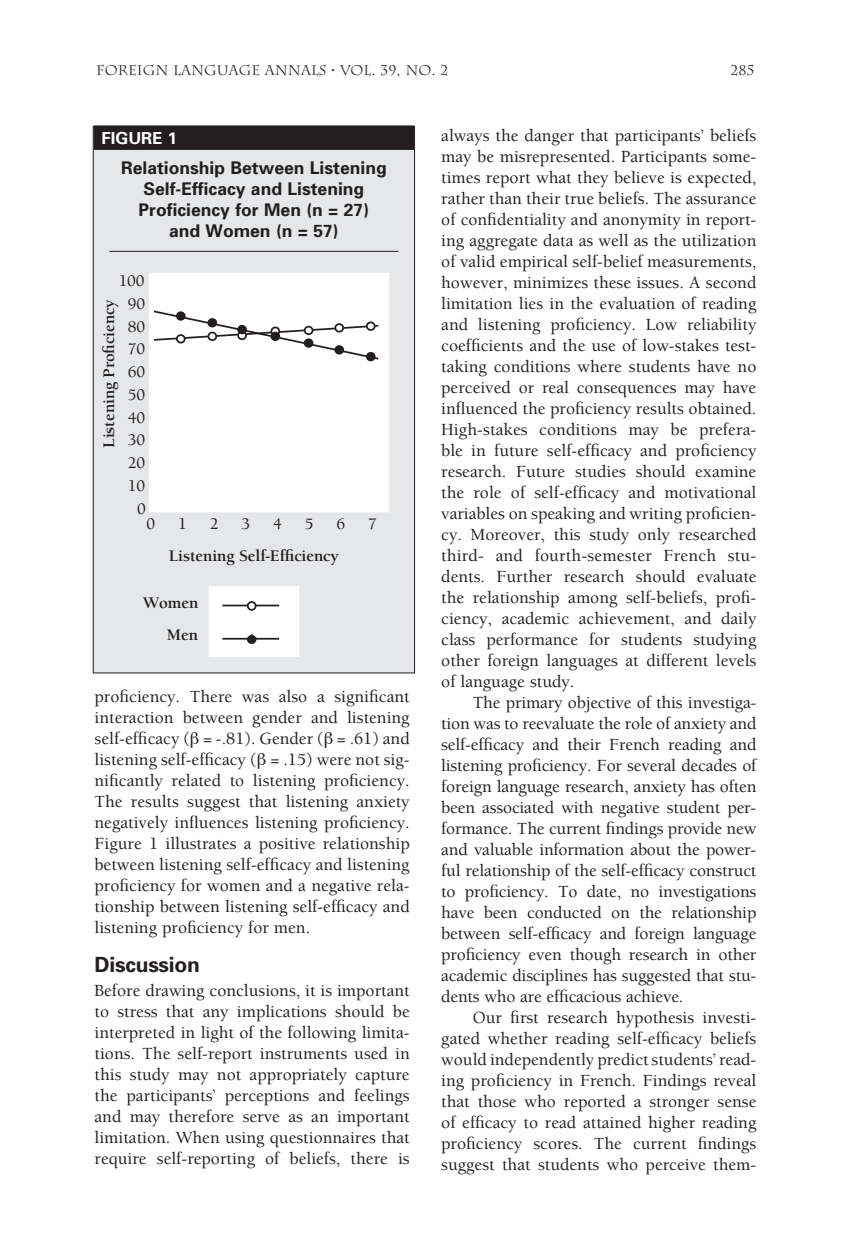
<style>
.page{position:relative;width:851px;height:1260px;background:#fff}
.page>*{position:absolute;margin:0;border:0;box-sizing:border-box;transform-origin:0 0}
.t1{font:700 21px "Univers";letter-spacing:-.01em;color:#231f20}
.t2{font:500 17.5px/21px "Berkeley";color:#231f20;text-align:justify}
.t3{font:700 17.5px/21px "Univers";color:#231f20;text-align:center}
.t4{font:700 16.62px/31.5px "Berkeley";letter-spacing:-.01em;color:#231f20;text-align:right}
.t5{font:500 16.62px/22.8px "Berkeley";letter-spacing:-.01em;color:#231f20;text-align:right}
.t6{font:700 16.62px "Univers";color:#fff}
.t7{font:14px "Charlemagne";color:#231f20}
</style>
<div class="page">
<div style="left:93px;top:126px;width:321px;height:547px;background:#e6e7e9"></div>
<div style="left:94px;top:125px;width:320px;height:25px;background:#231f20"></div>
<hr style="left:109px;top:251px;width:289px;height:1px;background:#231f20">
<div style="left:209px;top:587px;width:90px;height:70px;background:#fff"></div>
<div style="left:209px;top:586px;width:90px;height:71px;border:1px solid #fff"></div>
<hr style="left:222px;top:605px;width:57px;height:1px;background:#231f20">
<hr style="left:222px;top:638px;width:57px;height:2px;background:#231f20">
<div style="left:150px;top:273px;width:238px;height:239px;background:#fff"></div>
<div style="left:149px;top:273px;width:240px;height:239px;border:1px solid #fff"></div>
<svg style="left:154px;top:310px;width:225px;height:51px"></svg>
<div style="left:177px;top:335px;width:8px;height:8px;background:#fff;border-radius:50%"></div>
<div style="left:176px;top:334px;width:10px;height:10px;border:2px solid #231f20;border-radius:50%"></div>
<div style="left:208px;top:333px;width:8px;height:7px;background:#fff;border-radius:50%"></div>
<div style="left:207px;top:332px;width:10px;height:9px;border:2px solid #231f20;border-radius:50%"></div>
<svg style="left:238px;top:332px;width:8px;height:7px"></svg>
<div style="left:237px;top:331px;width:10px;height:9px;border:2px solid #231f20;border-radius:50%"></div>
<div style="left:270px;top:327px;width:10px;height:9px;border:2px solid #231f20;border-radius:50%"></div>
<div style="left:304px;top:327px;width:8px;height:7px;background:#fff;border-radius:50%"></div>
<div style="left:304px;top:326px;width:9px;height:9px;border:2px solid #231f20;border-radius:50%"></div>
<div style="left:335px;top:324px;width:8px;height:8px;background:#fff;border-radius:50%"></div>
<div style="left:334px;top:323px;width:10px;height:10px;border:2px solid #231f20;border-radius:50%"></div>
<div style="left:367px;top:322px;width:7px;height:8px;background:#fff;border-radius:50%"></div>
<div style="left:366px;top:322px;width:9px;height:9px;border:2px solid #231f20;border-radius:50%"></div>
<div style="left:177px;top:312px;width:8px;height:8px;background:#231f20;border-radius:50%"></div>
<div style="left:176px;top:311px;width:10px;height:10px;border:2px solid #231f20;border-radius:50%"></div>
<div style="left:208px;top:319px;width:8px;height:8px;background:#231f20;border-radius:50%"></div>
<div style="left:207px;top:318px;width:10px;height:9px;border:2px solid #231f20;border-radius:50%"></div>
<div style="left:238px;top:326px;width:8px;height:7px;background:#231f20;border-radius:50%"></div>
<div style="left:237px;top:325px;width:10px;height:9px;border:2px solid #231f20;border-radius:50%"></div>
<div style="left:271px;top:333px;width:8px;height:7px;background:#231f20;border-radius:50%"></div>
<div style="left:270px;top:332px;width:10px;height:9px;border:2px solid #231f20;border-radius:50%"></div>
<div style="left:304px;top:339px;width:8px;height:8px;background:#231f20;border-radius:50%"></div>
<div style="left:304px;top:338px;width:9px;height:10px;border:2px solid #231f20;border-radius:50%"></div>
<div style="left:335px;top:346px;width:8px;height:8px;background:#231f20;border-radius:50%"></div>
<div style="left:334px;top:345px;width:10px;height:10px;border:2px solid #231f20;border-radius:50%"></div>
<div style="left:367px;top:353px;width:7px;height:7px;background:#231f20;border-radius:50%"></div>
<div style="left:366px;top:352px;width:9px;height:9px;border:2px solid #231f20;border-radius:50%"></div>
<div style="left:248px;top:602px;width:8px;height:8px;background:#fff;border-radius:50%"></div>
<div style="left:247px;top:601px;width:9px;height:10px;border:2px solid #231f20;border-radius:50%"></div>
<div style="left:248px;top:635px;width:8px;height:8px;background:#231f20;border-radius:50%"></div>
<div style="left:247px;top:634px;width:9px;height:10px;border:2px solid #231f20;border-radius:50%"></div>
<p class="t7" style="left:96px;top:62px;width:353px">FOREIGN LANGUAGE ANNALS • VOL. 39, NO. 2</p>
<p class="t7" style="left:730px;top:62px;width:26px">285</p>
<p class="t6" style="left:102px;top:127px;width:77px">FIGURE 1</p>
<p class="t3" style="left:121px;top:157px;width:267px">Relationship Between Listening<br>Self-Efficacy and Listening<br>Proficiency for Men (n = 27) and Women (n = 57)</p>
<p class="t5" style="left:119px;top:270px;width:29px">100<br>90<br>80<br>70<br>60<br>50<br>40<br>30<br>20<br>10<br>0</p>
<p class="t5" style="left:146px;top:513px;width:10px">0</p>
<p class="t5" style="left:178px;top:513px;width:10px">1</p>
<p class="t5" style="left:210px;top:513px;width:10px">2</p>
<p class="t5" style="left:241px;top:513px;width:10px">3</p>
<p class="t5" style="left:273px;top:513px;width:10px">4</p>
<p class="t5" style="left:305px;top:513px;width:10px">5</p>
<p class="t5" style="left:336px;top:513px;width:10px">6</p>
<p class="t5" style="left:368px;top:513px;width:10px">7</p>
<p class="t4" style="left:169px;top:540px;width:172px">Listening Self-Efficiency</p>
<p class="t4" style="left:143px;top:587px;width:57px">Women<br>Men</p>
<p class="t4" style="left:93px;top:448px;width:150px;rotate:-90deg">Listening Proficiency</p>
<p class="t2" style="left:94px;top:687px;width:317px">proficiency. There was also a significant interaction between gender and listening self-efficacy ( = -.81). Gender ( = .61) and listening self-efficacy ( = .15) were not sig&shy;nificantly related to listening proficiency.<br>The results suggest that listening anxiety negatively influences listening proficiency.<br>Figure 1 illustrates a positive relationship between listening self-efficacy and listening proficiency for women and a negative rela&shy;tionship between listening self-efficacy and listening proficiency for men.</p>
<p class="t1" style="left:94px;top:951px;width:107px">Discussion</p>
<p class="t2" style="left:94px;top:981px;width:317px">Before drawing conclusions, it is important to stress that any implications should be interpreted in light of the following limita&shy;tions. The self-report instruments used in this study may not appropriately capture the participants’ perceptions and feelings and may therefore serve as an important limitation. When using questionnaires that require self-reporting of beliefs, there is</p>
<p class="t2" style="left:441px;top:125px;width:317px">always the danger that participants’ beliefs may be misrepresented. Participants some&shy;times report what they believe is expected, rather than their true beliefs. The assurance of confidentiality and anonymity in report&shy;ing aggregate data as well as the utilization of valid empirical self-belief measurements, however, minimizes these issues. A second limitation lies in the evaluation of reading and listening proficiency. Low reliability coefficients and the use of low-stakes test&shy;taking conditions where students have no perceived or real consequences may have influenced the proficiency results obtained.<br>High-stakes conditions may be prefera&shy;ble in future self-efficacy and proficiency research. Future studies should examine the role of self-efficacy and motivational variables on speaking and writing proficien&shy;cy. Moreover, this study only researched third- and fourth-semester French stu&shy;dents. Further research should evaluate the relationship among self-beliefs, profi&shy;ciency, academic achievement, and daily class performance for students studying other foreign languages at different levels of language study.</p>
<p class="t2" style="left:441px;top:692px;width:317px;text-indent:32px">The primary objective of this investiga&shy;tion was to reevaluate the role of anxiety and self-efficacy and their French reading and listening proficiency. For several decades of foreign language research, anxiety has often been associated with negative student per&shy;formance. The current findings provide new and valuable information about the power&shy;ful relationship of the self-efficacy construct to proficiency. To date, no investigations have been conducted on the relationship between self-efficacy and foreign language proficiency even though research in other academic disciplines has suggested that stu&shy;dents who are efficacious achieve.</p>
<p class="t2" style="left:441px;top:1007px;width:317px;text-indent:32px">Our first research hypothesis investi&shy;gated whether reading self-efficacy beliefs would independently predict students’ read&shy;ing proficiency in French. Findings reveal that those who reported a stronger sense of efficacy to read attained higher reading proficiency scores. The current findings suggest that students who perceive them-</p>
</div>
